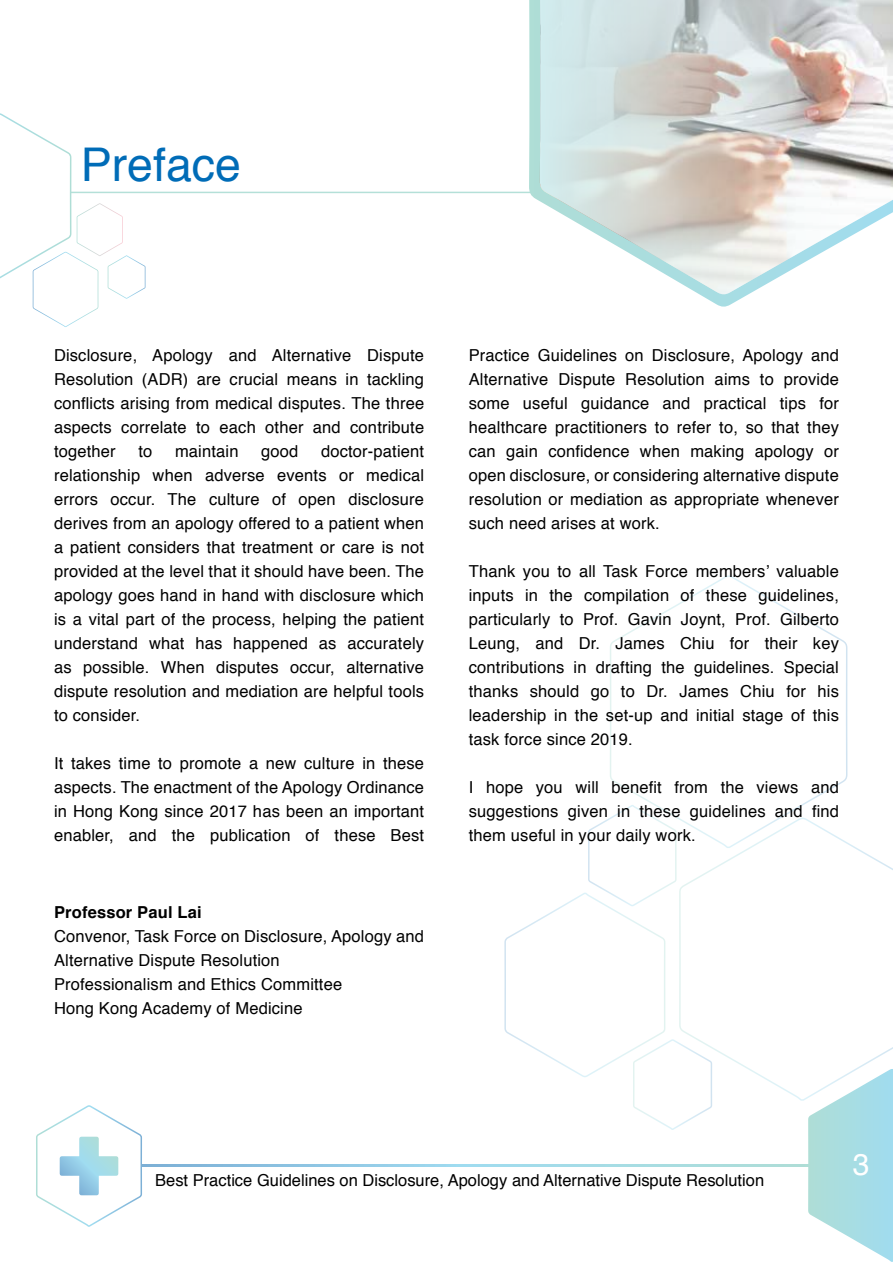
<style>
.page{position:relative;width:893px;height:1263px;background:#fff}
.page>*{position:absolute;margin:0;border:0;box-sizing:border-box;transform-origin:0 0}
.t1{font:46.5px "Helvetica";color:#006cb7}
.t2{font:30px "Helvetica";color:#fff}
.t3{font:16.5px/24px "Helvetica";letter-spacing:.01em;color:#000;text-align:justify}
.t4{font:700 16.5px "Helvetica";letter-spacing:.01em;color:#000}
</style>
<div class="page">
<hr style="left:71px;top:192px;width:468px;height:1px;background:#b4e0d8">
<svg style="left:0;top:113px;width:145px;height:214px"></svg>
<svg style="left:529px;top:0;width:218px;height:307px"></svg>
<svg style="left:540px;top:0;width:353px;height:295px"></svg>
<svg style="left:712px;top:842px;width:181px;height:259px"></svg>
<svg style="left:610px;top:575px;width:237px;height:273px"></svg>
<svg style="left:504px;top:805px;width:208px;height:325px"></svg>
<svg style="left:36px;top:1105px;width:106px;height:122px"></svg>
<svg style="left:141px;top:1164px;width:667px;height:2px"></svg>
<svg style="left:808px;top:1069px;width:85px;height:193px"></svg>
<h1 class="t1" style="left:81px;top:129px;width:162px">Preface</h1>
<p class="t3" style="left:54px;top:344px;width:372px">Disclosure, Apology and Alternative Dispute Resolution (ADR) are crucial means in tackling conflicts arising from medical disputes. The three aspects correlate to each other and contribute together</p>
<p class="t3" style="left:54px;top:440px;width:372px;text-indent:267px">doctor-patient relationship when adverse events or medical errors occur. The culture of open disclosure derives from an apology offered to a patient when a patient considers that treatment or care is not provided at the level that it should have been. The apology goes hand in hand with disclosure which is a vital part of the process, helping the patient understand what has happened as accurately as possible. When disputes occur, alternative dispute resolution and mediation are helpful tools to consider.</p>
<p class="t3" style="left:54px;top:752px;width:372px">It takes time to promote a new culture in these aspects. The enactment of the Apology Ordinance in Hong Kong since 2017 has been an important enabler, and the publication of these Best</p>
<p class="t3" style="left:138px;top:440px;width:15px">to</p>
<p class="t3" style="left:175px;top:440px;width:65px">maintain</p>
<p class="t3" style="left:261px;top:440px;width:39px">good</p>
<p class="t4" style="left:54px;top:899px;width:149px">Professor Paul Lai</p>
<p class="t3" style="left:54px;top:925px;width:372px;text-align:left">Convenor, Task Force on Disclosure, Apology and Alternative Dispute Resolution<br>Professionalism and Ethics Committee<br>Hong Kong Academy of Medicine</p>
<p class="t3" style="left:469px;top:344px;width:372px">Practice Guidelines on Disclosure, Apology and Alternative Dispute Resolution aims to provide some useful guidance and practical tips for healthcare practitioners to refer to, so that they can gain confidence when making apology or open disclosure, or considering alternative dispute resolution or mediation as appropriate whenever such need arises at work.</p>
<p class="t3" style="left:469px;top:560px;width:372px">Thank you to all Task Force members’ valuable inputs in the compilation of these guidelines, particularly to Prof. Gavin Joynt, Prof. Gilberto Leung, and Dr. James Chiu for their key contributions in drafting the guidelines. Special thanks should go to Dr. James Chiu for his leadership in the set-up and initial stage of this task force since 2019.</p>
<p class="t3" style="left:469px;top:776px;width:372px">I hope you will benefit from the views and suggestions given in these guidelines and find them useful in your daily work.</p>
<p class="t3" style="left:155px;top:1169px;width:610px">Best Practice Guidelines on Disclosure, Apology and Alternative Dispute Resolution</p>
<h2 class="t2" style="left:853px;top:1141px;width:18px">3</h2>
</div>
